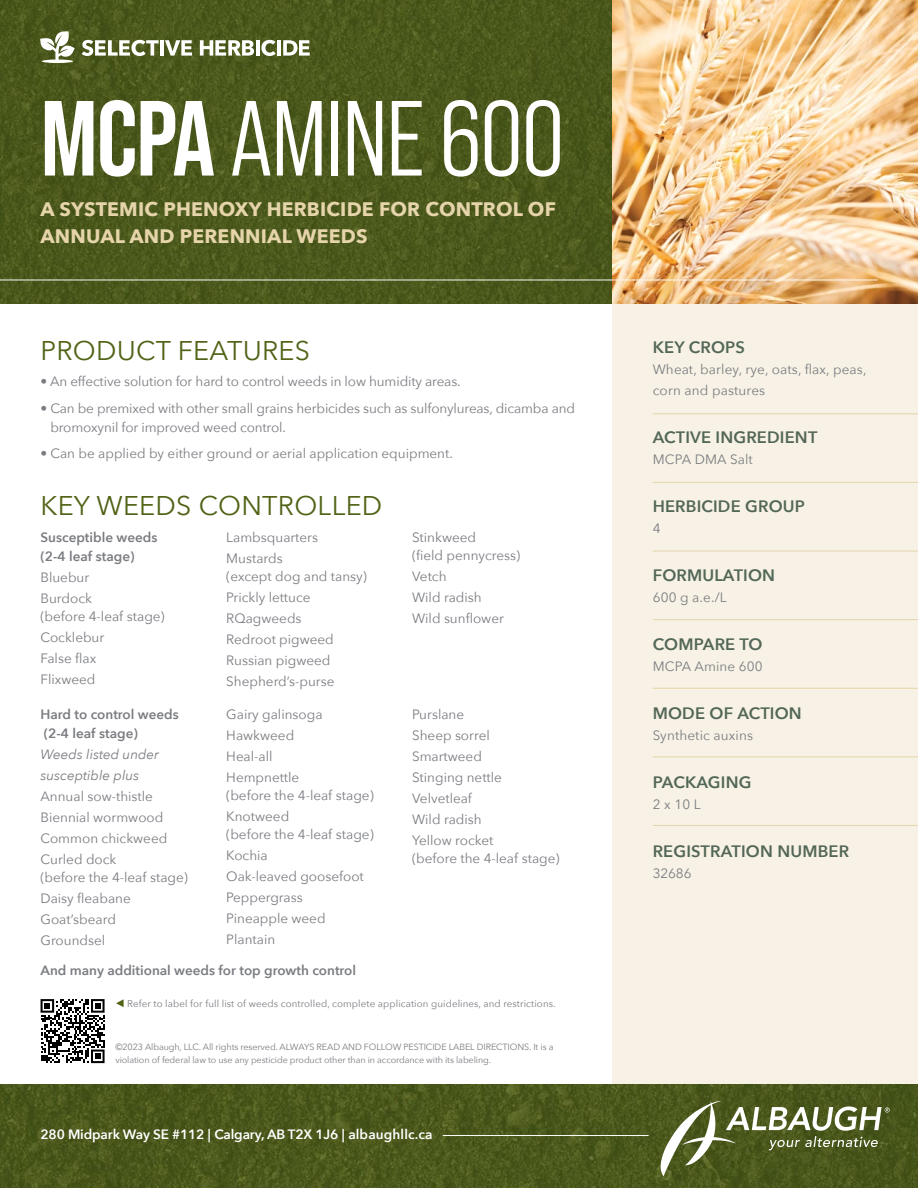
<style>
.page{position:relative;width:918px;height:1188px;background:#fff}
.page>*{position:absolute;margin:0;border:0;box-sizing:border-box;transform-origin:0 0}
.t1{font:106.5px "Bebas Neue Pro Middle";letter-spacing:-.01em;color:#fff}
.t2{font:27px "Avenir Next";letter-spacing:.01em;color:#516316}
.t3{font:700 19.5px/27px "Avenir Next";letter-spacing:.01em;color:#e6d4aa}
.t4{font:600 16.5px "Avenir Next";letter-spacing:.01em;color:#536758}
.t5{font:13.5px/21px "Avenir Next";color:#7a7c81}
.t6{font:600 13.5px/19.5px "Avenir Next";color:#7a7c81}
.t7{font:600 13.5px "Avenir Next";letter-spacing:-.01em;color:#fff}
.t8{font:italic 13.5px/21px "Avenir Next";color:#7a7c81}
.t9{font:9.75px "Avenir Next";letter-spacing:.01em;color:#7a7c81}
.t10{font:9px/12.8px "Avenir Next";letter-spacing:-.01em;color:#7a7c81}
.s1{font-family:"Bebas Neue Pro";font-weight:700}
</style>
<div class="page">
<img style="left:0;top:0;width:612px;height:304px">
<div style="left:612px;top:302px;width:306px;height:799px;background:#f7f2e5"></div>
<hr style="left:653px;top:413px;width:265px;height:1px;background:#e6d4aa">
<hr style="left:653px;top:482px;width:265px;height:1px;background:#e6d4aa">
<hr style="left:653px;top:551px;width:265px;height:1px;background:#e6d4aa">
<hr style="left:653px;top:619px;width:265px;height:1px;background:#e6d4aa">
<hr style="left:653px;top:688px;width:265px;height:1px;background:#e6d4aa">
<hr style="left:653px;top:825px;width:265px;height:1px;background:#e6d4aa">
<hr style="left:653px;top:757px;width:265px;height:1px;background:#e6d4aa">
<img style="left:0;top:1084px;width:918px;height:104px">
<img style="left:612px;top:0;width:306px;height:304px">
<hr style="left:0;top:280px;width:878px;height:1px;background:#f9f8f4">
<hr style="left:443px;top:1135px;width:206px;height:1px;background:#fff">
<svg style="left:661px;top:1101px;width:229px;height:75px;background:#697443"></svg>
<svg style="left:41px;top:999px;width:64px;height:64px"></svg>
<svg style="left:40px;top:31px;width:35px;height:31px"></svg>
<hr style="left:42px;top:60px;width:31px;height:3px;background:#fff;border-radius:50%">
<svg style="left:82px;top:40px;width:77px;height:16px"></svg>
<hr style="left:160px;top:40px;width:4px;height:16px;background:#fff">
<svg style="left:165px;top:40px;width:27px;height:16px"></svg>
<svg style="left:200px;top:40px;width:54px;height:16px"></svg>
<hr style="left:256px;top:40px;width:4px;height:16px;background:#fff">
<svg style="left:261px;top:40px;width:15px;height:16px"></svg>
<hr style="left:277px;top:40px;width:4px;height:16px;background:#fff">
<svg style="left:283px;top:40px;width:27px;height:16px"></svg>
<h1 class="t1" style="left:40px;top:79px;width:525px"><span class="s1">MCPA</span> AMINE 600</h1>
<h3 class="t3" style="left:40px;top:195px;width:517px">A SYSTEMIC PHENOXY HERBICIDE FOR CONTROL OF<br>ANNUAL AND PERENNIAL WEEDS</h3>
<h2 class="t2" style="left:40px;top:328px;width:271px">PRODUCT FEATURES</h2>
<p class="t5" style="left:40px;top:371px;width:422px">• An effective solution for hard to control weeds in low humidity areas.</p>
<p class="t5" style="left:50px;top:398px;width:526px;line-height:19.5px;text-indent:-10px">• Can be premixed with other small grains herbicides such as sulfonylureas, dicamba and bromoxynil for improved weed control.</p>
<p class="t5" style="left:40px;top:443px;width:414px">• Can be applied by either ground or aerial application equipment.</p>
<h2 class="t2" style="left:40px;top:483px;width:343px">KEY WEEDS CONTROLLED</h2>
<p class="t6" style="left:40px;top:527px;width:118px">Susceptible weeds (2-4 leaf stage)</p>
<p class="t5" style="left:40px;top:566px;width:53px">Bluebur<br>Burdock</p>
<p class="t5" style="left:40px;top:605px;width:126px">(before 4-leaf stage)<br>Cocklebur<br>False flax<br>Flixweed</p>
<p class="t5" style="left:226px;top:526px;width:93px">Lambsquarters<br>Mustards</p>
<p class="t5" style="left:226px;top:565px;width:142px">(except dog and tansy)<br>Prickly lettuce<br>RQagweeds<br>Redroot pigweed<br>Russian pigweed<br>Shepherd’s-purse</p>
<p class="t5" style="left:412px;top:527px;width:110px;line-height:18px">Stinkweed<br>(field pennycress)</p>
<p class="t5" style="left:412px;top:565px;width:93px">Vetch<br>Wild radish<br>Wild sunflower</p>
<p class="t6" style="left:40px;top:704px;width:140px">Hard to control weeds (2-4 leaf stage)</p>
<p class="t8" style="left:40px;top:744px;width:120px">Weeds listed under susceptible plus</p>
<p class="t5" style="left:40px;top:786px;width:128px">Annual sow-thistle<br>Biennial wormwood<br>Common chickweed<br>Curled dock</p>
<p class="t5" style="left:40px;top:867px;width:149px">(before the 4-leaf stage)<br>Daisy fleabane<br>Goat’sbeard<br>Groundsel</p>
<p class="t5" style="left:226px;top:703px;width:98px">Gairy galinsoga<br>Hawkweed<br>Heal-all<br>Hempnettle</p>
<p class="t5" style="left:226px;top:784px;width:149px">(before the 4-leaf stage)<br>Knotweed</p>
<p class="t5" style="left:226px;top:823px;width:149px">(before the 4-leaf stage)<br>Kochia<br>Oak-leaved goosefoot<br>Peppergrass<br>Pineapple weed<br>Plantain</p>
<p class="t6" style="left:40px;top:960px;width:317px">And many additional weeds for top growth control</p>
<p class="t5" style="left:412px;top:703px;width:91px">Purslane<br>Sheep sorrel<br>Smartweed<br>Stinging nettle<br>Velvetleaf<br>Wild radish<br>Yellow rocket</p>
<p class="t5" style="left:412px;top:847px;width:149px">(before the 4-leaf stage)</p>
<p class="t9" style="left:127px;top:995px;width:430px">Refer to label for full list of weeds controlled, complete application guidelines, and restrictions.</p>
<p class="t10" style="left:115px;top:1040px;width:440px">©2023 Albaugh, LLC. All rights reserved. ALWAYS READ AND FOLLOW PESTICIDE LABEL DIRECTIONS. It is a violation of federal law to use any pesticide product other than in accordance with its labeling.</p>
<p class="t7" style="left:40px;top:1123px;width:394px">280 Midpark Way SE #112 | Calgary, AB T2X 1J6 | albaughllc.ca</p>
<p class="t4" style="left:653px;top:333px;width:94px">KEY CROPS</p>
<p class="t5" style="left:653px;top:358px;width:215px">Wheat, barley, rye, oats, flax, peas, corn and pastures</p>
<p class="t4" style="left:653px;top:423px;width:166px">ACTIVE INGREDIENT</p>
<p class="t5" style="left:653px;top:448px;width:102px">MCPA DMA Salt</p>
<p class="t4" style="left:653px;top:492px;width:154px">HERBICIDE GROUP</p>
<p class="t5" style="left:653px;top:517px;width:9px">4</p>
<p class="t4" style="left:653px;top:561px;width:124px">FORMULATION</p>
<p class="t5" style="left:653px;top:586px;width:76px">600 g a.e./L</p>
<p class="t4" style="left:653px;top:630px;width:111px">COMPARE TO</p>
<p class="t5" style="left:653px;top:655px;width:111px">MCPA Amine 600</p>
<p class="t4" style="left:653px;top:699px;width:151px">MODE OF ACTION</p>
<p class="t5" style="left:653px;top:724px;width:102px">Synthetic auxins</p>
<p class="t4" style="left:653px;top:768px;width:100px">PACKAGING</p>
<p class="t5" style="left:653px;top:793px;width:49px">2 x 10 L</p>
<p class="t4" style="left:653px;top:837px;width:198px">REGISTRATION NUMBER</p>
<p class="t5" style="left:653px;top:862px;width:40px">32686</p>
</div>
